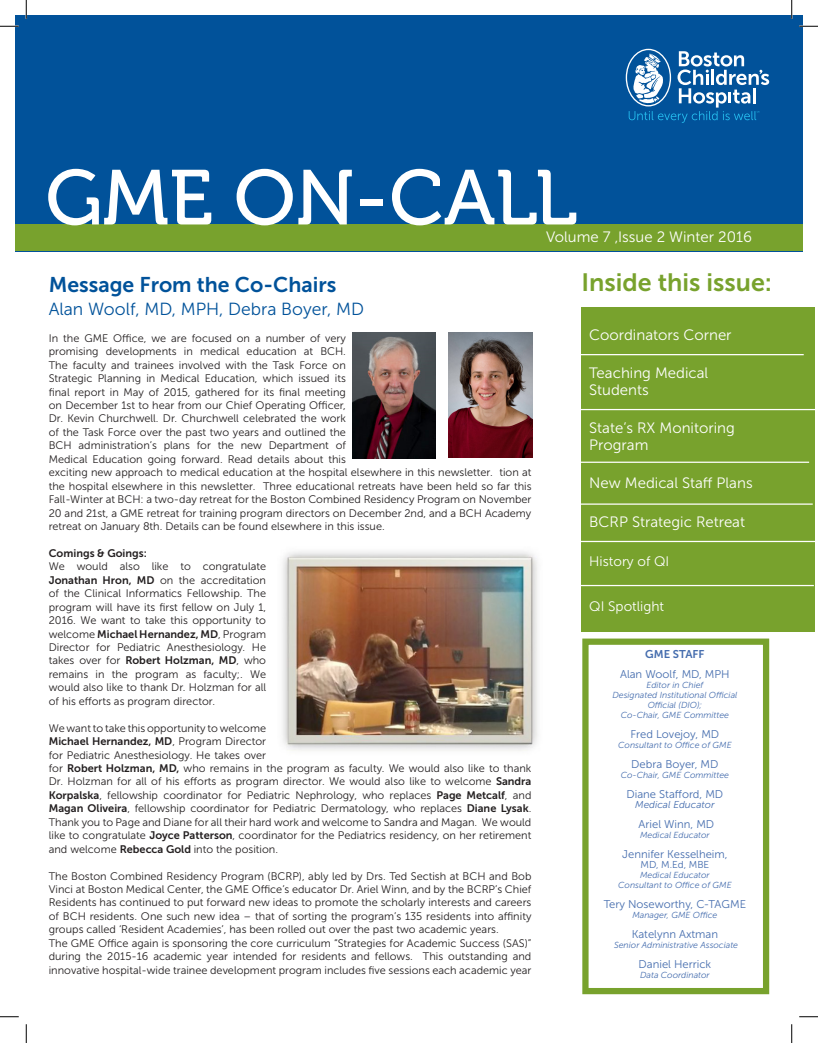
<style>
.page{position:relative;width:818px;height:1043px;background:#fff}
.page>*{position:absolute;margin:0;border:0;box-sizing:border-box;transform-origin:0 0}
.t1{font:77.5px "Museo 500";color:#fff}
.t2{font:25px "Museo Sans 700";color:#78a22d}
.t3{font:21.25px "Museo Sans 700";color:#01529a}
.t4{font:17.5px "Museo Sans 300";color:#01529a}
.t5{font:15px/16.2px "Museo Sans 300";color:#fff}
.t6{font:13.75px "Museo Sans 300";color:#fff}
.t7{font:11.25px "Museo Sans 300";color:#456dae}
.t8{font:11.25px "Museo Sans 700";color:#456dae}
.t9{font:11px/13.5px "Museo Sans 300";color:#231f20;text-align:justify}
.t10{font:11px "Museo Sans 700";color:#231f20}
.t11{font:italic 10px "Museo Sans 300";color:#456dae}
.t12{font:10px "Museo Sans 300";color:#456dae}
.t13{font:italic 8.75px "Museo Sans 300";color:#456dae}
.s1{font-family:"Museo Sans 700"}
</style>
<div class="page">
<div style="left:581px;top:308px;width:233px;height:324px;background:#78a22d"></div>
<div style="left:15px;top:15px;width:787px;height:236px;background:#01529a"></div>
<div style="left:15px;top:224px;width:787px;height:27px;background:#78a22d"></div>
<div style="left:582px;top:638px;width:187px;height:356px;border:6px solid #78a22d"></div>
<hr style="left:558px;top:461px;width:251px;height:2px;background:#fff">
<svg style="left:625px;top:49px;width:144px;height:74px"></svg>
<img style="left:353px;top:332px;width:82px;height:126px">
<hr style="left:566px;top:541px;width:248px;height:1px;background:#fff">
<hr style="left:573px;top:409px;width:241px;height:1px;background:#fff">
<img style="left:448px;top:332px;width:84px;height:125px">
<hr style="left:553px;top:354px;width:250px;height:1px;background:#fff">
<hr style="left:562px;top:503px;width:250px;height:2px;background:#fff">
<img style="left:282px;top:551px;width:256px;height:200px">
<hr style="left:563px;top:585px;width:250px;height:1px;background:#fff">
<svg style="left:0;top:25px;width:19px;height:2px"></svg>
<svg style="left:799px;top:25px;width:19px;height:2px"></svg>
<svg style="left:0;top:1016px;width:19px;height:1px"></svg>
<svg style="left:799px;top:1016px;width:19px;height:1px"></svg>
<svg style="left:25px;top:0;width:2px;height:19px"></svg>
<svg style="left:25px;top:1024px;width:2px;height:18px"></svg>
<svg style="left:790px;top:0;width:2px;height:19px"></svg>
<svg style="left:791px;top:1024px;width:1px;height:18px"></svg>
<p class="t1" style="left:45px;top:155px;width:533px">GME ON-CALL</p>
<p class="t3" style="left:49px;top:273px;width:289px">Message From the Co-Chairs</p>
<p class="t4" style="left:49px;top:299px;width:317px">Alan Woolf, MD, MPH, Debra Boyer, MD</p>
<p class="t9" style="left:49px;top:331px;width:484px;text-align:left">In the GME Office, we are focused on a number of very<br>promising developments in medical education at BCH.<br>The faculty and trainees involved with the Task Force on<br>Strategic Planning in Medical Education, which issued its<br>final report in May of 2015, gathered for its final meeting<br>on December 1st to hear from our Chief Operating Officer,<br>Dr. Kevin Churchwell. Dr. Churchwell celebrated the work<br>of the Task Force over the past two years and outlined the<br>BCH administration’s plans for the new Department of<br>Medical Education going forward. Read details about this<br>exciting new approach to medical education at the hospital elsewhere in this newsletter. tion at the hospital elsewhere in this newsletter. Three educational retreats have been held so far this Fall-Winter at BCH: a two-day retreat for the Boston Combined Residency Program on November 20 and 21st, a GME retreat for training program directors on December 2nd, and a BCH Academy retreat on January 8th. Details can be found elsewhere in this issue.</p>
<p class="t10" style="left:49px;top:547px;width:100px">Comings &amp; Goings:</p>
<p class="t9" style="left:49px;top:560px;width:219px">We would also like to congratulate <span class="s1">Jonathan Hron, MD</span> on the accreditation of the Clinical Informatics Fellowship. The program will have its first fellow on July 1, 2016. We want to take this opportunity to welcome <span class="s1">Michael Hernandez, MD</span>, Program Director for Pediatric Anesthesiology. He takes over for <span class="s1">Robert Holzman, MD</span>, who remains in the program as faculty;. We would also like to thank Dr. Holzman for all of his efforts as program director.</p>
<p class="t9" style="left:49px;top:721px;width:484px;text-align:left">We want to take this opportunity to welcome<br><span class="s1">Michael Hernandez, MD</span>, Program Director<br>for Pediatric Anesthesiology. He takes over<br>for <span class="s1">Robert Holzman, MD,</span> who remains in the program as faculty. We would also like to thank Dr. Holzman for all of his efforts as program director. We would also like to welcome <span class="s1">Sandra Korpalska</span>, fellowship coordinator for Pediatric Nephrology, who replaces <span class="s1">Page Metcalf</span>, and <span class="s1">Magan Oliveira</span>, fellowship coordinator for Pediatric Dermatology, who replaces <span class="s1">Diane Lysak</span>.<br>Thank you to Page and Diane for all their hard work and welcome to Sandra and Magan. We would like to congratulate <span class="s1">Joyce Patterson</span>, coordinator for the Pediatrics residency, on her retirement and welcome <span class="s1">Rebecca Gold</span> into the position.</p>
<p class="t9" style="left:49px;top:869px;width:484px">The Boston Combined Residency Program (BCRP), ably led by Drs. Ted Sectish at BCH and Bob Vinci at Boston Medical Center, the GME Office’s educator Dr. Ariel Winn, and by the BCRP’s Chief Residents has continued to put forward new ideas to promote the scholarly interests and careers of BCH residents. One such new idea – that of sorting the program’s 135 residents into affinity groups called ‘Resident Academies’, has been rolled out over the past two academic years.</p>
<p class="t9" style="left:49px;top:936px;width:484px">The GME Office again is sponsoring the core curriculum “Strategies for Academic Success (SAS)” during the 2015-16 academic year intended for residents and fellows. This outstanding and innovative hospital-wide trainee development program includes five sessions each academic year</p>
<p class="t5" style="left:546px;top:229px;width:207px">Volume 7 ,Issue 2 Winter 2016</p>
<p class="t2" style="left:581px;top:268px;width:192px">Inside this issue:</p>
<p class="t5" style="left:589px;top:326px;width:144px">Coordinators Corner</p>
<p class="t5" style="left:589px;top:365px;width:120px">Teaching Medical<br>Students</p>
<p class="t5" style="left:589px;top:420px;width:147px">State’s RX Monitoring<br>Program</p>
<p class="t5" style="left:589px;top:475px;width:165px">New Medical Staff Plans</p>
<p class="t5" style="left:589px;top:514px;width:157px">BCRP Strategic Retreat</p>
<p class="t6" style="left:589px;top:554px;width:82px">History of QI</p>
<p class="t6" style="left:589px;top:599px;width:76px">QI Spotlight</p>
<p class="t8" style="left:645px;top:648px;width:61px">GME STAFF</p>
<p class="t7" style="left:620px;top:668px;width:111px">Alan Woolf, MD, MPH</p>
<p class="t13" style="left:646px;top:680px;width:58px">Editor in Chief</p>
<p class="t13" style="left:612px;top:690px;width:126px">Designated Institutional Official</p>
<p class="t13" style="left:647px;top:700px;width:56px">Official (DIO);</p>
<p class="t13" style="left:620px;top:710px;width:110px">Co-Chair, GME Committee</p>
<p class="t7" style="left:630px;top:728px;width:90px">Fred Lovejoy, MD</p>
<p class="t13" style="left:618px;top:740px;width:115px">Consultant to Office of GME</p>
<p class="t7" style="left:631px;top:758px;width:89px">Debra Boyer, MD</p>
<p class="t13" style="left:620px;top:770px;width:110px">Co-Chair, GME Committee</p>
<p class="t7" style="left:626px;top:788px;width:98px">Diane Stafford, MD</p>
<p class="t11" style="left:635px;top:799px;width:81px">Medical Educator</p>
<p class="t7" style="left:638px;top:818px;width:77px">Ariel Winn, MD</p>
<p class="t13" style="left:640px;top:830px;width:71px">Medical Educator</p>
<p class="t7" style="left:622px;top:848px;width:107px">Jennifer Kesselheim,</p>
<p class="t12" style="left:640px;top:859px;width:70px">MD, M.Ed, MBE</p>
<p class="t13" style="left:640px;top:870px;width:71px">Medical Educator</p>
<p class="t13" style="left:618px;top:880px;width:115px">Consultant to Office of GME</p>
<p class="t7" style="left:603px;top:898px;width:144px">Tery Noseworthy, C-TAGME</p>
<p class="t13" style="left:632px;top:910px;width:87px">Manager, GME Office</p>
<p class="t7" style="left:631px;top:928px;width:88px">Katelynn Axtman</p>
<p class="t13" style="left:614px;top:940px;width:125px">Senior Administrative Associate</p>
<p class="t7" style="left:638px;top:958px;width:74px">Daniel Herrick</p>
<p class="t13" style="left:640px;top:970px;width:71px">Data Coordinator</p>
</div>
